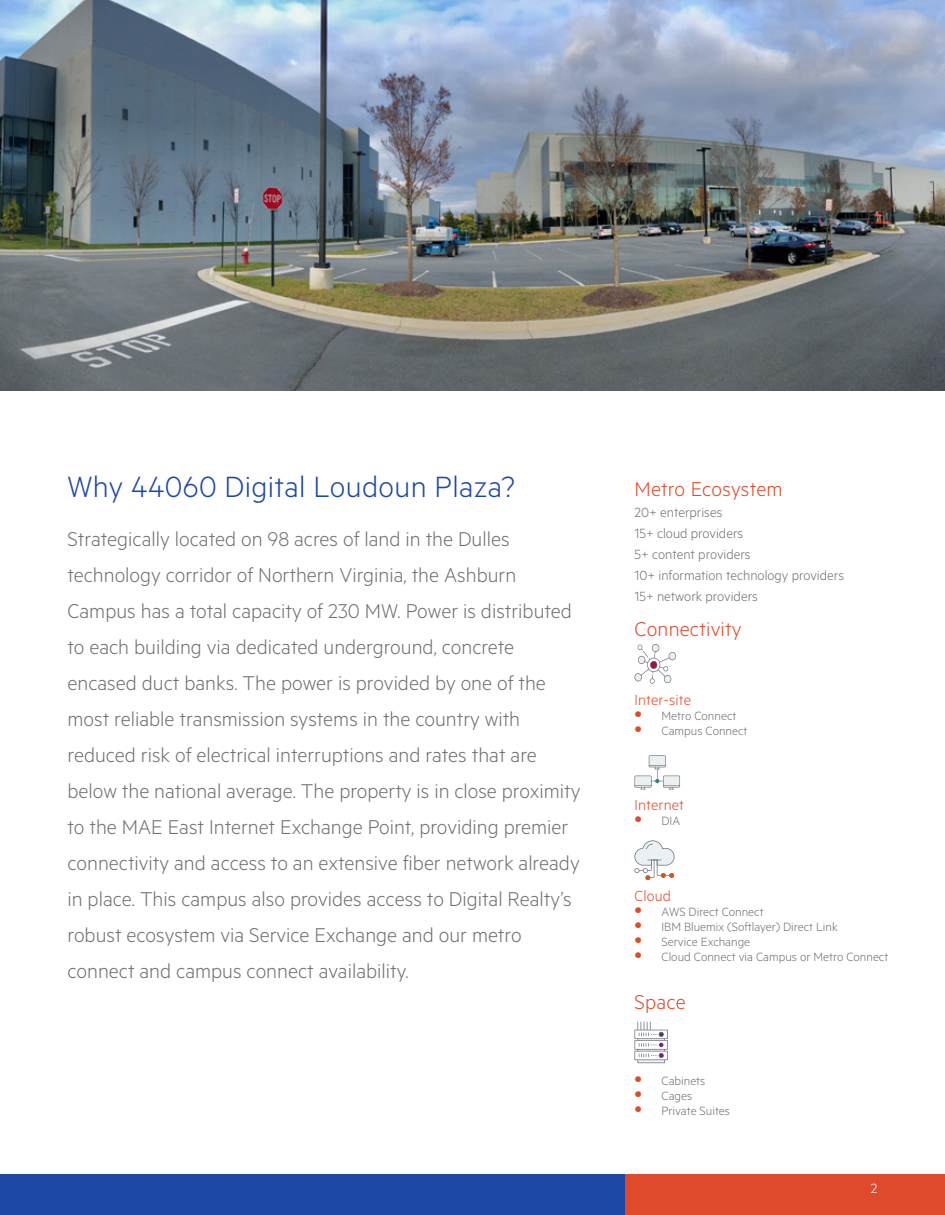
<style>
.page{position:relative;width:945px;height:1215px;background:#fff}
.page>*{position:absolute;margin:0;border:0;box-sizing:border-box;transform-origin:0 0}
.Intro_Paragraph_Copy{font:300 33px "Metric";letter-spacing:.01em;color:#1d48a4}
.Intro_Paragraph_Copy-2{font:300 22.5px/36px "Metric";color:#6f7271}
.Side_Bar_Copy{font:300 22.5px "Metric";letter-spacing:.01em;color:#de4a2b}
.Side_Bar_Copy-2{font:300 16.5px "Metric";letter-spacing:.01em;color:#de4a2b}
.Side_Bar_Copy-3{font:300 15px "Metric";color:#6f7271}
.t1{font:300 15px "Metric";color:#fff}
.t2{font:300 13.5px "Metric";color:#6f7271}
.s1{font-size:22.5px;color:#de4a2b}
</style>
<div class="page">
<div style="left:0;top:1174px;width:626px;height:41px;background:#1d48a4"></div>
<div style="left:626px;top:1174px;width:319px;height:41px;background:#de4a2b"></div>
<svg style="left:635px;top:644px;width:41px;height:40px"></svg>
<svg style="left:634px;top:755px;width:46px;height:35px"></svg>
<svg style="left:635px;top:840px;width:40px;height:40px"></svg>
<svg style="left:635px;top:1022px;width:33px;height:41px"></svg>
<img style="left:0;top:0;width:945px;height:390px">
<p class="Intro_Paragraph_Copy" style="left:68px;top:467px;width:449px">Why 44060 Digital Loudoun Plaza?</p>
<p class="Intro_Paragraph_Copy-2" style="left:68px;top:520px;width:515px">Strategically located on 98 acres of land in the Dulles technology corridor of Northern Virginia, the Ashburn Campus has a total capacity of 230 MW. Power is distributed to each building via dedicated underground, concrete encased duct banks. The power is provided by one of the most reliable transmission systems in the country with reduced risk of electrical interruptions and rates that are below the national average. The property is in close proximity to the MAE East Internet Exchange Point, providing premier connectivity and access to an extensive fiber network already in place. This campus also provides access to Digital Realty’s robust ecosystem via Service Exchange and our metro connect and campus connect availability.</p>
<p class="Side_Bar_Copy" style="left:634px;top:476px;width:150px">Metro Ecosystem</p>
<p class="Side_Bar_Copy-3" style="left:634px;top:504px;width:89px">20+ enterprises</p>
<p class="Side_Bar_Copy-3" style="left:634px;top:525px;width:110px">15+ cloud providers</p>
<p class="Side_Bar_Copy-3" style="left:634px;top:546px;width:118px">5+ content providers</p>
<p class="Side_Bar_Copy-3" style="left:634px;top:567px;width:211px">10+ information technology providers</p>
<p class="Side_Bar_Copy-3" style="left:634px;top:588px;width:125px">15+ network providers</p>
<p class="Side_Bar_Copy" style="left:634px;top:616px;width:109px">Connectivity</p>
<p class="Side_Bar_Copy-2" style="left:634px;top:690px;width:58px">Inter-site</p>
<p class="t2" style="left:634px;top:708px;width:103px"><span class="s1">•</span> Metro Connect</p>
<p class="t2" style="left:634px;top:723px;width:115px"><span class="s1">•</span> Campus Connect</p>
<p class="Side_Bar_Copy-2" style="left:634px;top:796px;width:51px">Internet</p>
<p class="t2" style="left:634px;top:813px;width:47px"><span class="s1">•</span> DIA</p>
<p class="Side_Bar_Copy-2" style="left:634px;top:886px;width:38px">Cloud</p>
<p class="t2" style="left:634px;top:904px;width:131px"><span class="s1">•</span> AWS Direct Connect</p>
<p class="t2" style="left:634px;top:919px;width:205px"><span class="s1">•</span> IBM Bluemix (Softlayer) Direct Link</p>
<p class="t2" style="left:634px;top:934px;width:117px"><span class="s1">•</span> Service Exchange</p>
<p class="t2" style="left:634px;top:949px;width:255px"><span class="s1">•</span> Cloud Connect via Campus or Metro Connect</p>
<p class="Side_Bar_Copy" style="left:634px;top:989px;width:53px">Space</p>
<p class="t2" style="left:634px;top:1073px;width:72px"><span class="s1">•</span> Cabinets</p>
<p class="t2" style="left:634px;top:1088px;width:59px"><span class="s1">•</span> Cages</p>
<p class="t2" style="left:634px;top:1103px;width:97px"><span class="s1">•</span> Private Suites</p>
<p class="t1" style="left:871px;top:1180px;width:8px">2</p>
</div>
